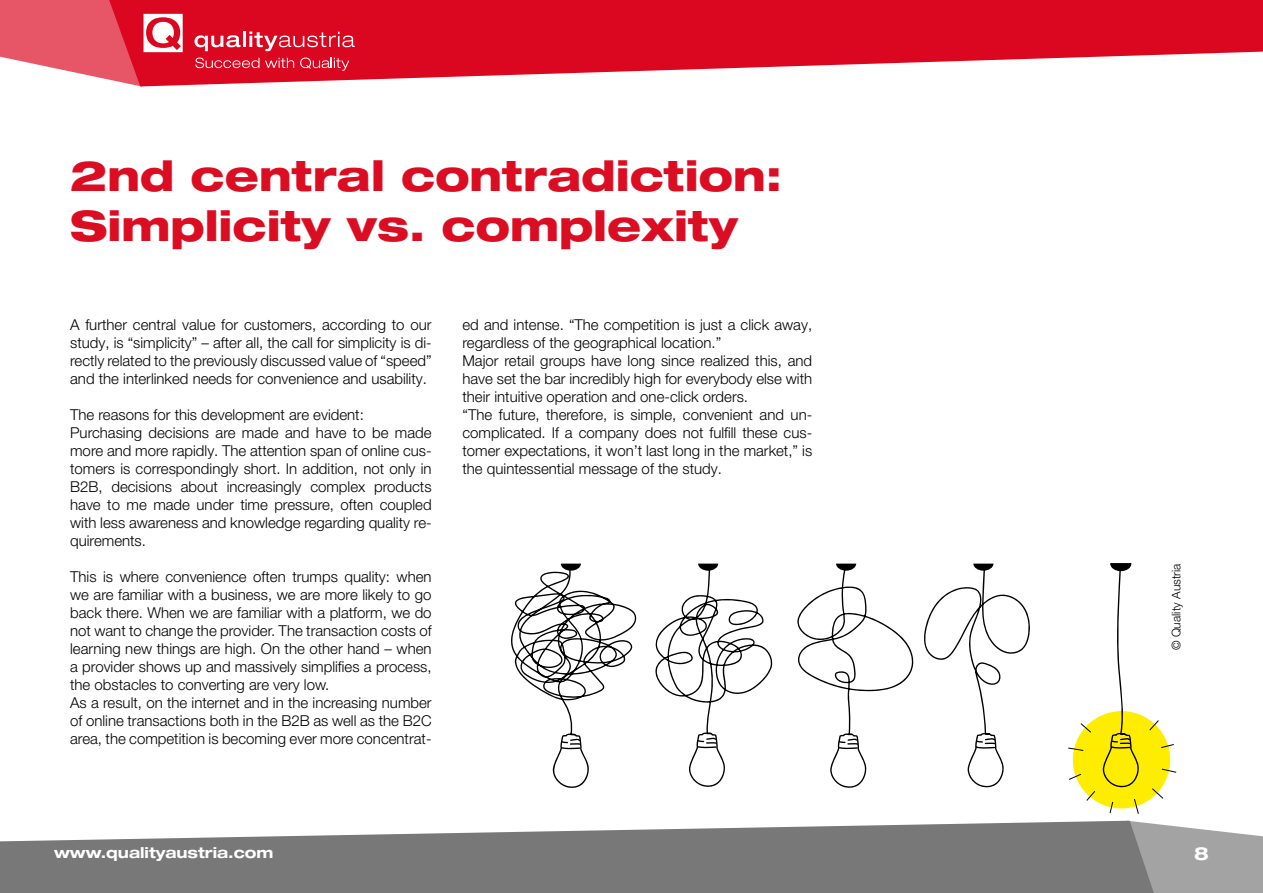
<style>
.page{position:relative;width:1263px;height:893px;background:#fff}
.page>*{position:absolute;margin:0;border:0;box-sizing:border-box;transform-origin:0 0}
.t1{font:800 expanded 42px/50.4px "Helvetica Neue LT Pro";color:#db0d22}
.t2{font:700 expanded 18px "Helvetica Neue LT Pro";color:#fff}
.t3{font:300 15px/18px "Helvetica Neue LT Pro";color:#000}
.t4{font:700 expanded 15px "Helvetica Neue LT Pro";color:#fff}
.t5{font:300 12px "Helvetica Neue LT Pro";color:#000}
</style>
<div class="page">
<svg style="left:183px;top:0;width:1080px;height:86px;fill:#db0720"></svg>
<svg style="left:194px;top:35px;width:46px;height:16px"></svg>
<hr style="left:243px;top:32px;width:3px;height:15px;background:#fff">
<svg style="left:249px;top:32px;width:106px;height:19px;background:#e33f53"></svg>
<svg style="left:0;top:0;width:183px;height:87px"></svg>
<svg style="left:195px;top:58px;width:64px;height:10px"></svg>
<svg style="left:265px;top:58px;width:29px;height:10px"></svg>
<svg style="left:300px;top:58px;width:49px;height:13px"></svg>
<svg style="left:0;top:821px;width:1127px;height:72px;background:#8a8a8a"></svg>
<svg style="left:1127px;top:821px;width:136px;height:72px;background:#a7a7a7"></svg>
<svg style="left:511px;top:564px;width:126px;height:224px"></svg>
<svg style="left:655px;top:564px;width:118px;height:223px"></svg>
<svg style="left:797px;top:564px;width:117px;height:224px"></svg>
<svg style="left:924px;top:564px;width:106px;height:224px"></svg>
<svg style="left:1068px;top:563px;width:109px;height:251px"></svg>
<h1 class="t1" style="left:70px;top:149px;width:713px">2nd central contradiction:<br>Simplicity vs. complexity</h1>
<p class="t3" style="left:70px;top:315px;width:363px;text-align:justify">A further central value for customers, according to our study, is “simplicity” – after all, the call for simplicity is di&shy;rectly related to the previously discussed value of “speed” and the interlinked needs for convenience and usability.</p>
<p class="t3" style="left:70px;top:405px;width:363px">The reasons for this development are evident:<br>Purchasing decisions are made and have to be made more and more rapidly. The attention span of online cus&shy;tomers is correspondingly short. In addition, not only in B2B, decisions about increasingly complex products have to me made under time pressure, often coupled with less awareness and knowledge regarding quality re&shy;quirements.</p>
<p class="t3" style="left:70px;top:567px;width:363px">This is where convenience often trumps quality: when we are familiar with a business, we are more likely to go back there. When we are familiar with a platform, we do not want to change the provider. The transaction costs of learning new things are high. On the other hand – when a provider shows up and massively simplifies a process, the obstacles to converting are very low.<br>As a result, on the internet and in the increasing number of online transactions both in the B2B as well as the B2C area, the competition is becoming ever more concentrat-</p>
<p class="t3" style="left:462px;top:315px;width:351px">ed and intense. “The competition is just a click away, regardless of the geographical location.”<br>Major retail groups have long since realized this, and have set the bar incredibly high for everybody else with their intuitive operation and one-click orders.<br>“The future, therefore, is simple, convenient and un&shy;complicated. If a company does not fulfill these cus&shy;tomer expectations, it won’t last long in the market,” is the quintessential message of the study.</p>
<p class="t5" style="left:1169px;top:650px;width:88px;rotate:-90deg">© Quality Austria</p>
<p class="t4" style="left:54px;top:843px;width:221px">www.qualityaustria.com</p>
<p class="t2" style="left:1194px;top:842px;width:16px">8</p>
</div>
